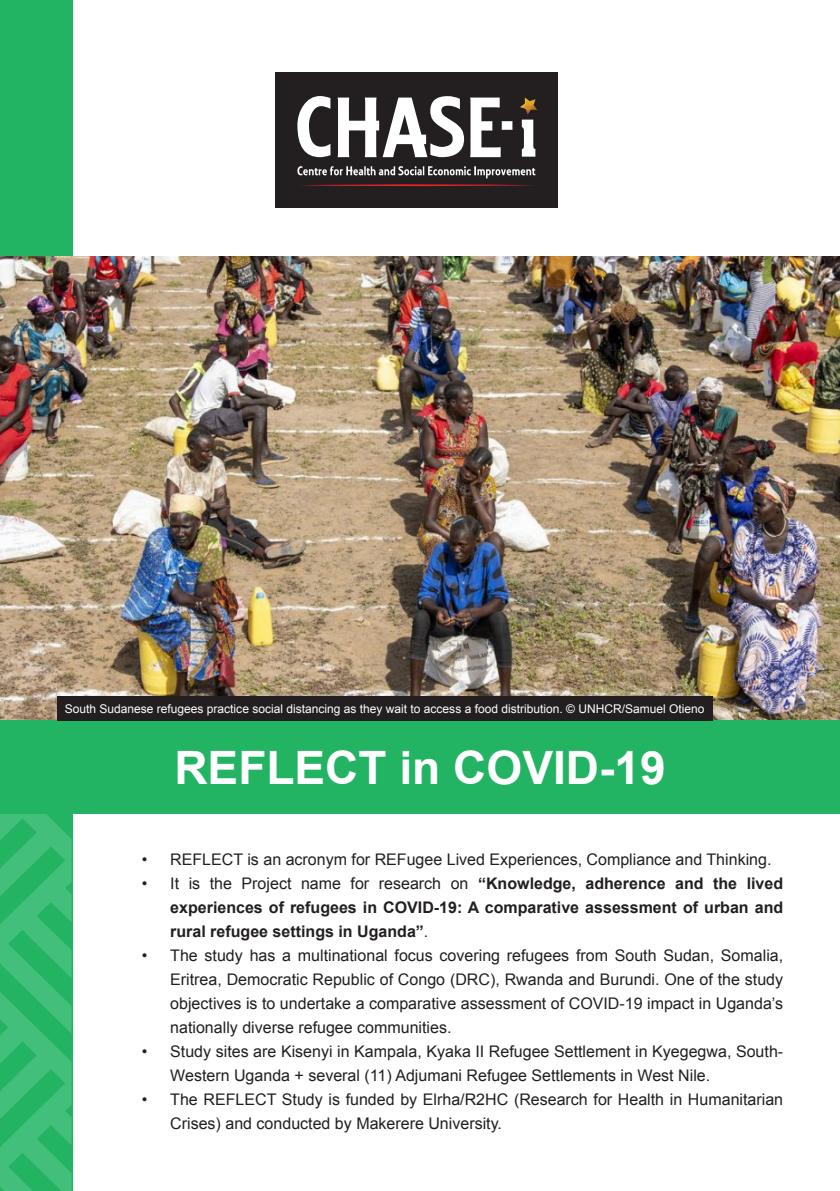
<style>
.page{position:relative;width:840px;height:1191px;background:#fff}
.page>*{position:absolute;margin:0;border:0;box-sizing:border-box;transform-origin:0 0}
.t1{font:700 46px "Arial";color:#fff}
.t2{font:16px/24px "Arial";color:#231f20}
.t3{font:700 16px/24px "Arial";color:#231f20;text-align:justify}
.t4{font:12px "Arial";color:#fff}
.s1{font-weight:400}
</style>
<div class="page">
<div style="left:0;top:0;width:72px;height:1191px;background:#22b463"></div>
<img style="left:0;top:814px;width:71px;height:377px">
<img style="left:0;top:257px;width:839px;height:464px">
<div style="left:275px;top:72px;width:282px;height:135px;background:#231f20"></div>
<svg style="left:521px;top:120px;width:14px;height:37px"></svg>
<svg style="left:297px;top:96px;width:33px;height:61px"></svg>
<svg style="left:337px;top:96px;width:127px;height:61px"></svg>
<svg style="left:470px;top:98px;width:42px;height:59px"></svg>
<svg style="left:297px;top:166px;width:238px;height:21px"></svg>
<img style="left:520px;top:98px;width:17px;height:17px">
<div style="left:0;top:721px;width:839px;height:93px;background:#22b463"></div>
<div style="left:57px;top:696px;width:655px;height:25px;background:#231f20"></div>
<p class="t4" style="left:65px;top:701px;width:641px">South Sudanese refugees practice social distancing as they wait to access a food distribution. © UNHCR/Samuel Otieno</p>
<p class="t1" style="left:174px;top:737px;width:492px">REFLECT in COVID-19</p>
<p class="t2" style="left:142px;top:847px;width:630px">• REFLECT is an acronym for REFugee Lived Experiences, Compliance and Thinking.</p>
<p class="t3" style="left:170px;top:871px;width:614px;text-indent:-28px"><span class="s1">• It is the Project name for research on</span> “Knowledge, adherence and the lived experiences of refugees in COVID-19: A comparative assessment of urban and rural refugee settings in Uganda”<span class="s1">.</span></p>
<p class="t2" style="left:170px;top:943px;width:614px;text-align:justify;text-indent:-28px">• The study has a multinational focus covering refugees from South Sudan, Somalia, Eritrea, Democratic Republic of Congo (DRC), Rwanda and Burundi. One of the study objectives is to undertake a comparative assessment of COVID-19 impact in Uganda’s nationally diverse refugee communities.</p>
<p class="t2" style="left:170px;top:1039px;width:614px;text-indent:-28px">• Study sites are Kisenyi in Kampala, Kyaka II Refugee Settlement in Kyegegwa, South-<br>Western Uganda + several (11) Adjumani Refugee Settlements in West Nile.</p>
<p class="t2" style="left:170px;top:1087px;width:614px;text-indent:-28px">• The REFLECT Study is funded by Elrha/R2HC (Research for Health in Humanitarian<br>Crises) and conducted by Makerere University.</p>
</div>
